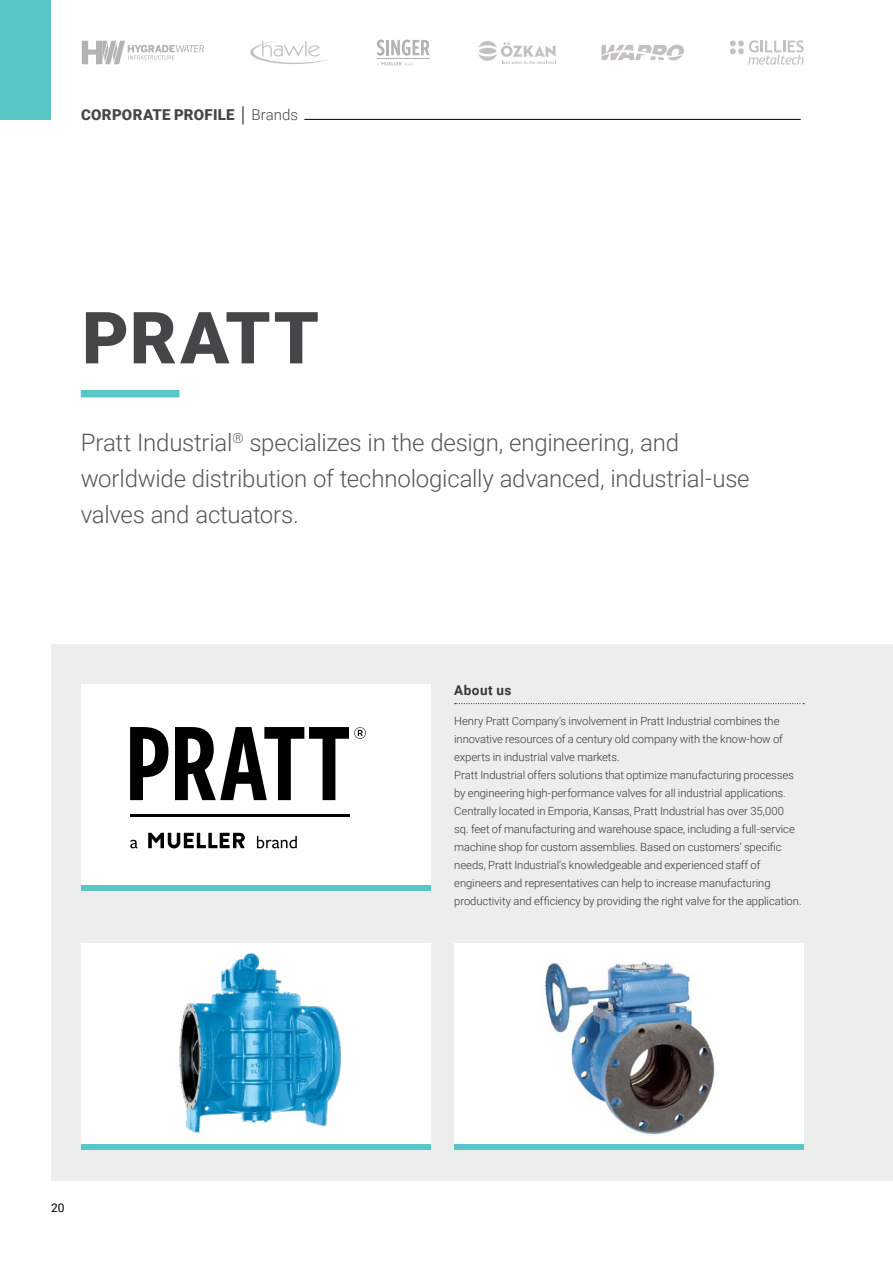
<style>
.page{position:relative;width:893px;height:1263px;background:#fff}
.page>*{position:absolute;margin:0;border:0;box-sizing:border-box;transform-origin:0 0}
.t1{font:900 72px "Roboto";letter-spacing:.025em;color:#464547}
.t2{font:300 24px/36px "Roboto";letter-spacing:-.01em;color:#55575a}
.t3{font:900 15px "Roboto";letter-spacing:.02em;color:#464547}
.t4{font:700 13.5px "Roboto";letter-spacing:.035em;color:#373939}
.t5{font:12px "Roboto";color:#000}
.t6{font:300 11.25px/18px "Roboto";letter-spacing:-.01em;color:#353636}
.s1{font-family:"Garamond";font-weight:400}
.s2{font-weight:300}
</style>
<div class="page">
<div style="left:51px;top:644px;width:842px;height:537px;background:#eceded"></div>
<svg style="left:250px;top:41px;width:79px;height:23px"></svg>
<svg style="left:478px;top:41px;width:78px;height:23px"></svg>
<svg style="left:602px;top:45px;width:82px;height:15px"></svg>
<svg style="left:730px;top:40px;width:74px;height:25px"></svg>
<svg style="left:82px;top:41px;width:122px;height:23px"></svg>
<svg style="left:377px;top:40px;width:8px;height:16px"></svg>
<hr style="left:386px;top:40px;width:3px;height:15px;background:#000">
<svg style="left:378px;top:62px;width:35px;height:3px"></svg>
<hr style="left:377px;top:58px;width:53px;height:1px;background:#000">
<svg style="left:391px;top:40px;width:41px;height:16px"></svg>
<div style="left:81px;top:390px;width:98px;height:7px;background:#58c5c7"></div>
<div style="left:81px;top:685px;width:349px;height:206px;background:#fff"></div>
<div style="left:81px;top:944px;width:349px;height:206px;background:#fff"></div>
<img style="left:165px;top:953px;width:181px;height:197px">
<div style="left:454px;top:944px;width:350px;height:206px;background:#fff"></div>
<div style="left:81px;top:885px;width:349px;height:6px;background:#58c5c7"></div>
<div style="left:81px;top:1143px;width:349px;height:6px;background:#58c5c7"></div>
<div style="left:454px;top:1143px;width:350px;height:6px;background:#58c5c7"></div>
<svg style="left:455px;top:703px;width:349px;height:1px"></svg>
<svg style="left:148px;top:833px;width:97px;height:15px"></svg>
<svg style="left:130px;top:727px;width:38px;height:73px"></svg>
<svg style="left:130px;top:840px;width:7px;height:8px"></svg>
<svg style="left:257px;top:836px;width:40px;height:12px"></svg>
<hr style="left:130px;top:814px;width:220px;height:2px;background:#000">
<svg style="left:175px;top:727px;width:191px;height:73px"></svg>
<img style="left:544px;top:962px;width:171px;height:173px">
<div style="left:0;top:0;width:51px;height:119px;background:#58c5c7"></div>
<hr style="left:304px;top:119px;width:497px;height:1px;background:#000">
<h3 class="t3" style="left:81px;top:104px;width:218px">CORPORATE PROFILE <span class="s1">│</span> <span class="s2">Brands</span></h3>
<h1 class="t1" style="left:82px;top:287px;width:238px">PRATT</h1>
<h2 class="t2" style="left:81px;top:424px;width:670px">Pratt Industrial<sup>®</sup> specializes in the design, engineering, and worldwide distribution of technologically advanced, industrial-use valves and actuators.</h2>
<p class="t4" style="left:454px;top:680px;width:59px">About us</p>
<p class="t6" style="left:454px;top:712px;width:349px">Henry Pratt Company’s involvement in Pratt Industrial combines the innovative resources of a century old company with the know-how of experts in industrial valve markets.<br>Pratt Industrial offers solutions that optimize manufacturing processes by engineering high-performance valves for all industrial applications.<br>Centrally located in Emporia, Kansas, Pratt Industrial has over 35,000<br>sq. feet of manufacturing and warehouse space, including a full-service machine shop for custom assemblies. Based on customers’ specific needs, Pratt Industrial’s knowledgeable and experienced staff of engineers and representatives can help to increase manufacturing productivity and efficiency by providing the right valve for the application.</p>
<p class="t5" style="left:51px;top:1199px;width:15px">20</p>
</div>
